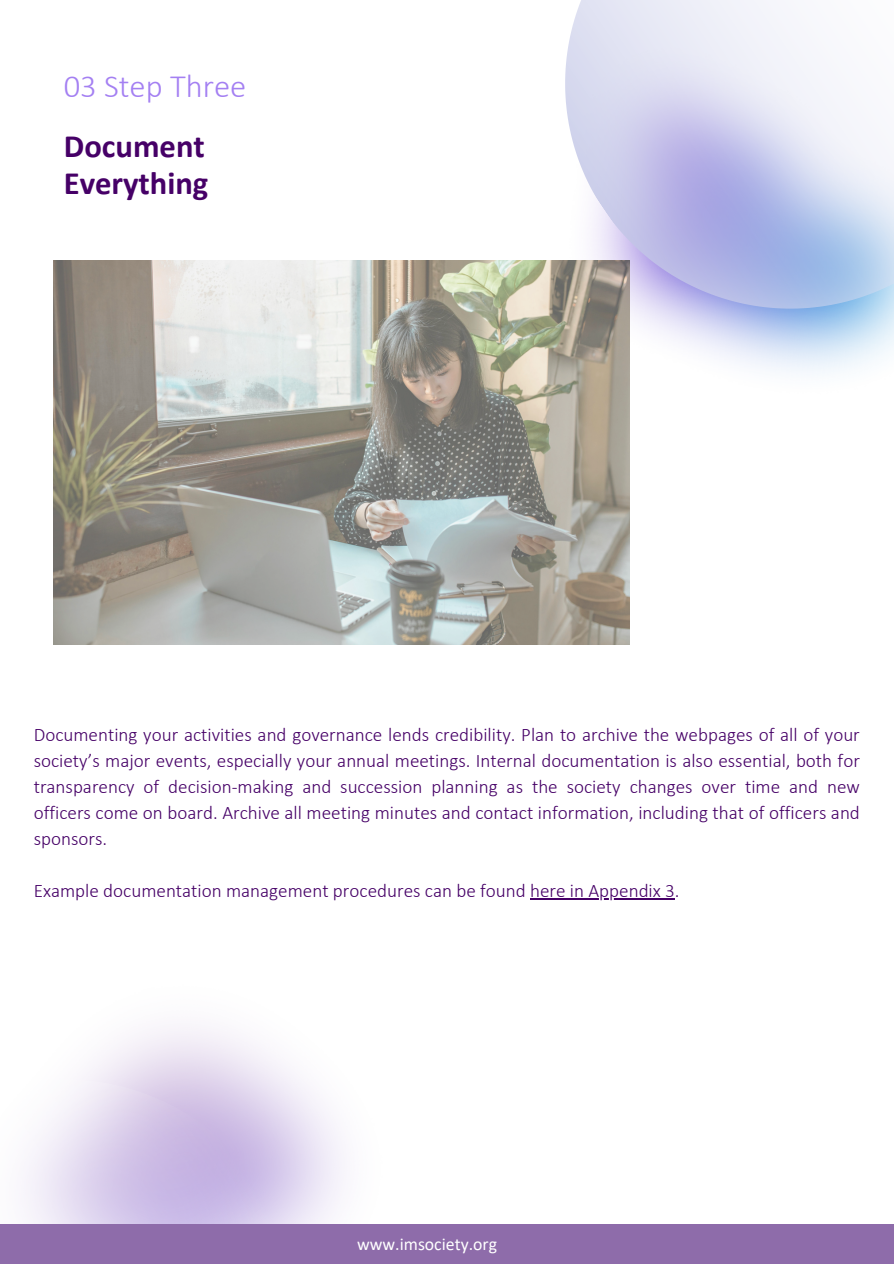
<style>
.page{position:relative;width:894px;height:1264px;background:#fff}
.page>*{position:absolute;margin:0;border:0;box-sizing:border-box;transform-origin:0 0}
.t1{font:700 32.55px/37.7px "Calibri";color:#460067}
.t2{font:300 32.55px "Calibri";color:#a480f2}
.t3{font:300 19.2px/26.1px "Calibri";color:#460067;text-align:justify}
.t4{font:17.7px "Calibri";color:#fff}
</style>
<div class="page">
<svg style="left:565px;top:0;width:328px;height:396px"></svg>
<svg style="left:25px;top:1027px;width:318px;height:196px"></svg>
<div style="left:0;top:1223px;width:893px;height:40px;background:#8e6caa"></div>
<img style="left:53px;top:260px;width:576px;height:384px">
<hr style="left:530px;top:898px;width:144px;height:1px;background:#460067">
<h1 class="t2" style="left:64px;top:73px;width:184px">03 Step Three</h1>
<h1 class="t1" style="left:64px;top:130px;width:146px">Document<br>Everything</h1>
<p class="t3" style="left:34px;top:723px;width:827px">Documenting your activities and governance lends credibility. Plan to archive the webpages of all of your society’s major events, especially your annual meetings. Internal documentation is also essential, both for transparency of decision-making and succession planning as the society changes over time and new officers come on board. Archive all meeting minutes and contact information, including that of officers and sponsors.</p>
<p class="t3" style="left:34px;top:879px;width:647px">Example documentation management procedures can be found here in Appendix 3.</p>
<p class="t4" style="left:357px;top:1236px;width:141px">www.imsociety.org</p>
</div>
